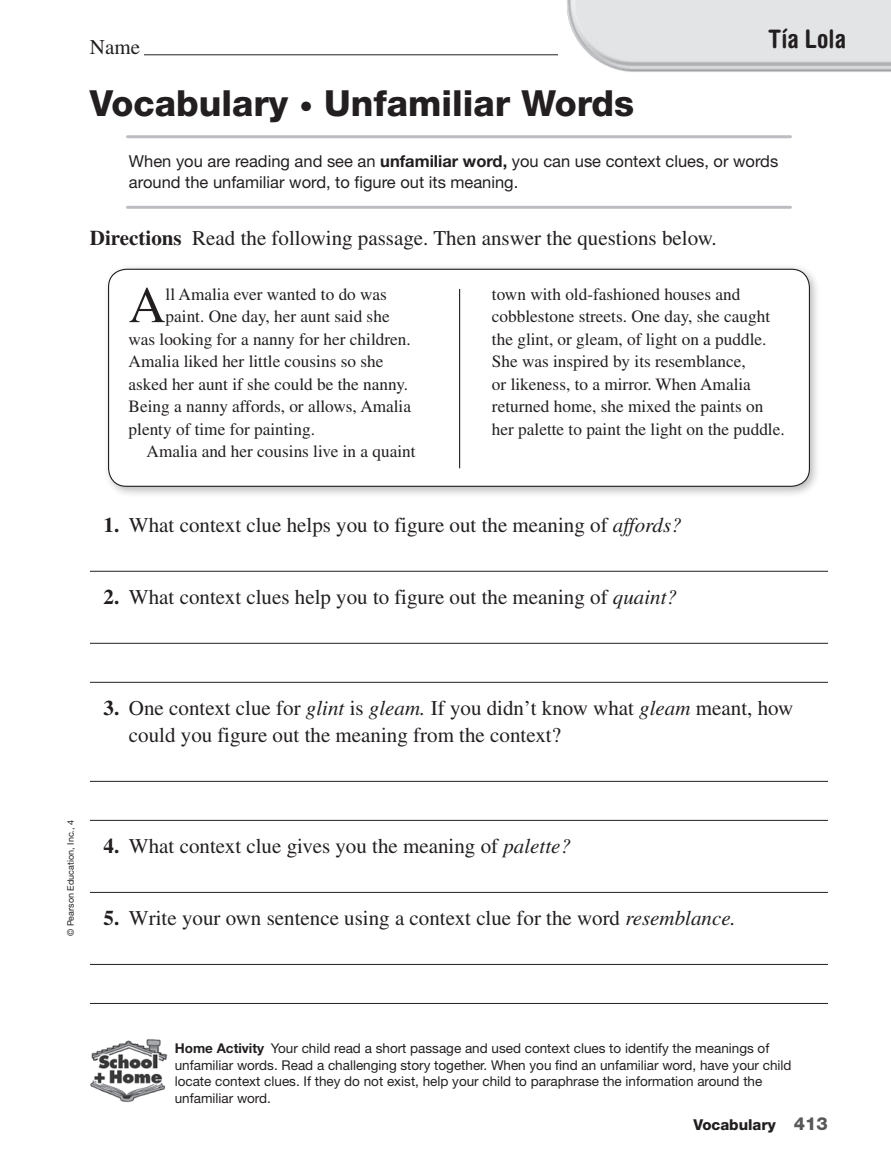
<style>
.page{position:relative;width:891px;height:1175px;background:#fff}
.page>*{position:absolute;margin:0;border:0;box-sizing:border-box;transform-origin:0 0}
.t1{font:51.3px "Times LT Std";color:#231f20}
.t2{font:800 36px "Helvetica Neue LT Std";color:#231f20}
.t3{font:700 condensed 25.5px "Helvetica Rounded LT Std";color:#231f20}
.t4{font:21px/27px "Times LT Std";color:#231f20}
.t5{font:17.25px/22.5px "Times LT Std";color:#231f20}
.t6{font:16.5px/21px "Helvetica Neue LT Std";color:#231f20}
.t7{font:800 15px "Helvetica Neue LT Std";color:#231f20}
.t8{font:13.5px/16.5px "Helvetica Neue LT Std";color:#231f20}
.t9{font:9px "Helvetica Neue LT Std";color:#231f20}
.s1{font-size:27px}
.s2{font-weight:700}
.s3{font-style:italic}
.s4{font-size:18px;color:#57585a}
</style>
<div class="page">
<img style="left:555px;top:0;width:336px;height:72px">
<img style="left:90px;top:1039px;width:78px;height:64px">
<hr style="left:144px;top:54px;width:414px;height:1px;background:#231f20">
<hr style="left:90px;top:571px;width:738px;height:1px;background:#231f20">
<hr style="left:90px;top:643px;width:738px;height:1px;background:#231f20">
<hr style="left:90px;top:682px;width:738px;height:1px;background:#231f20">
<hr style="left:90px;top:781px;width:738px;height:1px;background:#231f20">
<hr style="left:90px;top:820px;width:738px;height:1px;background:#231f20">
<hr style="left:90px;top:892px;width:738px;height:1px;background:#231f20">
<hr style="left:90px;top:964px;width:738px;height:1px;background:#231f20">
<hr style="left:90px;top:1003px;width:738px;height:1px;background:#231f20">
<hr style="left:127px;top:135px;width:663px;height:3px;background:#bcbdc0">
<hr style="left:127px;top:206px;width:663px;height:3px;background:#bcbdc0">
<div style="left:103px;top:263px;width:718px;height:235px;background:#231f20;opacity:.3"></div>
<div style="left:109px;top:269px;width:700px;height:217px;background:#fff;border-radius:18px"></div>
<div style="left:108px;top:269px;width:702px;height:218px;border:1px solid #231f20;border-radius:18px"></div>
<hr style="left:459px;top:289px;width:1px;height:179px;background:#231f20">
<p class="t4" style="left:90px;top:34px;width:52px">Name</p>
<p class="t3" style="left:768px;top:23px;width:79px">Tía Lola</p>
<p class="t2" style="left:90px;top:81px;width:546px">Vocabulary <span class="s1">•</span> Unfamiliar Words</p>
<p class="t6" style="left:129px;top:150px;width:651px">When you are reading and see an <span class="s2">unfamiliar word,</span> you can use context clues, or words around the unfamiliar word, to figure out its meaning.</p>
<p class="t4" style="left:90px;top:224px;width:628px"><span class="s2">Directions</span> Read the following passage. Then answer the questions below.</p>
<p class="t1" style="left:129px;top:276px;width:38px">A</p>
<p class="t5" style="left:166px;top:282px;width:223px">ll Amalia ever wanted to do was</p>
<p class="t5" style="left:492px;top:282px;width:294px">town with old-fashioned houses and cobblestone streets. One day, she caught the glint, or gleam, of light on a puddle.<br>She was inspired by its resemblance,<br>or likeness, to a mirror. When Amalia returned home, she mixed the paints on her palette to paint the light on the puddle.</p>
<p class="t5" style="left:166px;top:305px;width:226px">paint. One day, her aunt said she</p>
<p class="t5" style="left:129px;top:327px;width:284px">was looking for a nanny for her children.</p>
<p class="t5" style="left:129px;top:350px;width:256px">Amalia liked her little cousins so she</p>
<p class="t5" style="left:129px;top:372px;width:281px">asked her aunt if she could be the nanny.</p>
<p class="t5" style="left:129px;top:395px;width:284px">Being a nanny affords, or allows, Amalia</p>
<p class="t5" style="left:129px;top:417px;width:188px">plenty of time for painting.</p>
<p class="t5" style="left:147px;top:440px;width:271px">Amalia and her cousins live in a quaint</p>
<p class="t4" style="left:104px;top:511px;width:580px"><span class="s2">1.</span> What context clue helps you to figure out the meaning of <span class="s3">affords?</span></p>
<p class="t4" style="left:104px;top:583px;width:575px"><span class="s2">2.</span> What context clues help you to figure out the meaning of <span class="s3">quaint?</span></p>
<p class="t4" style="left:129px;top:694px;width:666px;text-indent:-25px"><span class="s2">3.</span> One context clue for <span class="s3">glint</span> is <span class="s3">gleam.</span> If you didn’t know what <span class="s3">gleam</span> meant, how could you figure out the meaning from the context?</p>
<p class="t9" style="left:65px;top:936px;width:118px;rotate:-90deg">© Pearson Education, Inc., 4</p>
<p class="t4" style="left:104px;top:832px;width:469px"><span class="s2">4.</span> What context clue gives you the meaning of <span class="s3">palette?</span></p>
<p class="t4" style="left:104px;top:904px;width:634px"><span class="s2">5.</span> Write your own sentence using a context clue for the word <span class="s3">resemblance.</span></p>
<p class="t8" style="left:175px;top:1040px;width:618px"><span class="s2">Home Activity</span> Your child read a short passage and used context clues to identify the meanings of unfamiliar words. Read a challenging story together. When you find an unfamiliar word, have your child locate context clues. If they do not exist, help your child to paraphrase the information around the unfamiliar word.</p>
<p class="t7" style="left:693px;top:1115px;width:136px">Vocabulary <span class="s4">413</span></p>
</div>
